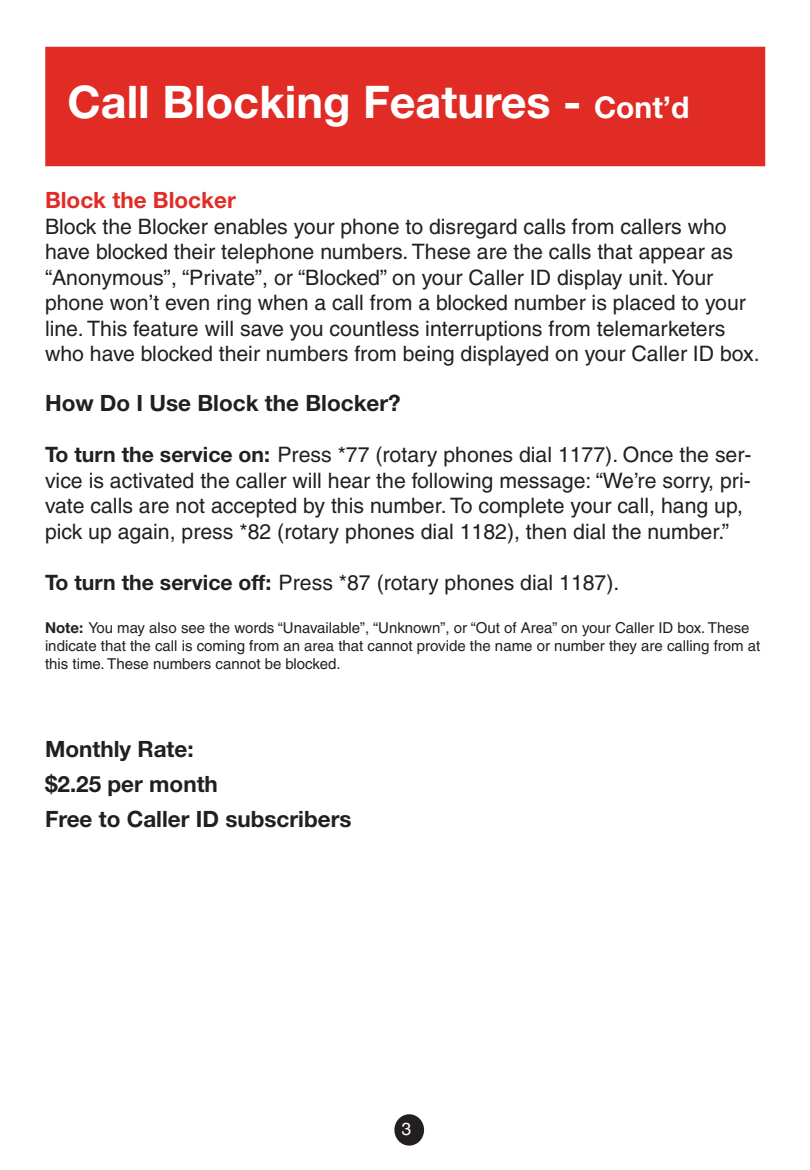
<style>
.page{position:relative;width:810px;height:1170px;background:#fff}
.page>*{position:absolute;margin:0;border:0;box-sizing:border-box;transform-origin:0 0}
.t1{font:700 45px "Helvetica Neue";color:#fff}
.t2{font:700 22.5px/35px "Helvetica Neue";color:#231f20}
.t3{font:700 22.5px "Helvetica Neue";color:#e12c26}
.t4{font:21.25px/25.5px "Helvetica";color:#231f20}
.t5{font:17.5px "Helvetica";color:#fff}
.t6{font:15px/18px "Helvetica";color:#231f20}
.s1{font-size:30px}
.s2{font-family:"Helvetica Neue";font-weight:700}
</style>
<div class="page">
<div style="left:45px;top:47px;width:720px;height:119px;background:#e12c26"></div>
<div style="left:396px;top:1115px;width:27px;height:29px;background:#231f20;border-radius:50%"></div>
<div style="left:394px;top:1114px;width:30px;height:32px;border:2px solid #231f20;border-radius:50%"></div>
<h1 class="t1" style="left:68px;top:74px;width:624px">Call Blocking Features - <span class="s1">Cont’d</span></h1>
<p class="t3" style="left:45px;top:186px;width:192px">Block the Blocker</p>
<p class="t4" style="left:45px;top:213px;width:716px">Block the Blocker enables your phone to disregard calls from callers who have blocked their telephone numbers. These are the calls that appear as “Anonymous”, “Private”, or “Blocked” on your Caller ID display unit. Your phone won’t even ring when a call from a blocked number is placed to your line. This feature will save you countless interruptions from telemarketers who have blocked their numbers from being displayed on your Caller ID box.</p>
<p class="t2" style="left:45px;top:385px;width:357px">How Do I Use Block the Blocker?</p>
<p class="t4" style="left:45px;top:442px;width:708px"><span class="s2">To turn the service on:</span> Press *77 (rotary phones dial 1177). Once the ser&shy;vice is activated the caller will hear the following message: “We’re sorry, pri&shy;vate calls are not accepted by this number. To complete your call, hang up, pick up again, press *82 (rotary phones dial 1182), then dial the number.”</p>
<p class="t4" style="left:45px;top:569px;width:576px"><span class="s2">To turn the service off:</span> Press *87 (rotary phones dial 1187).</p>
<p class="t6" style="left:45px;top:619px;width:717px"><span class="s2">Note:</span> You may also see the words “Unavailable”, “Unknown”, or “Out of Area” on your Caller ID box. These indicate that the call is coming from an area that cannot provide the name or number they are calling from at this time. These numbers cannot be blocked.</p>
<p class="t2" style="left:45px;top:731px;width:308px">Monthly Rate:<br>$2.25 per month<br>Free to Caller ID subscribers</p>
<p class="t5" style="left:402px;top:1119px;width:11px">3</p>
</div>
